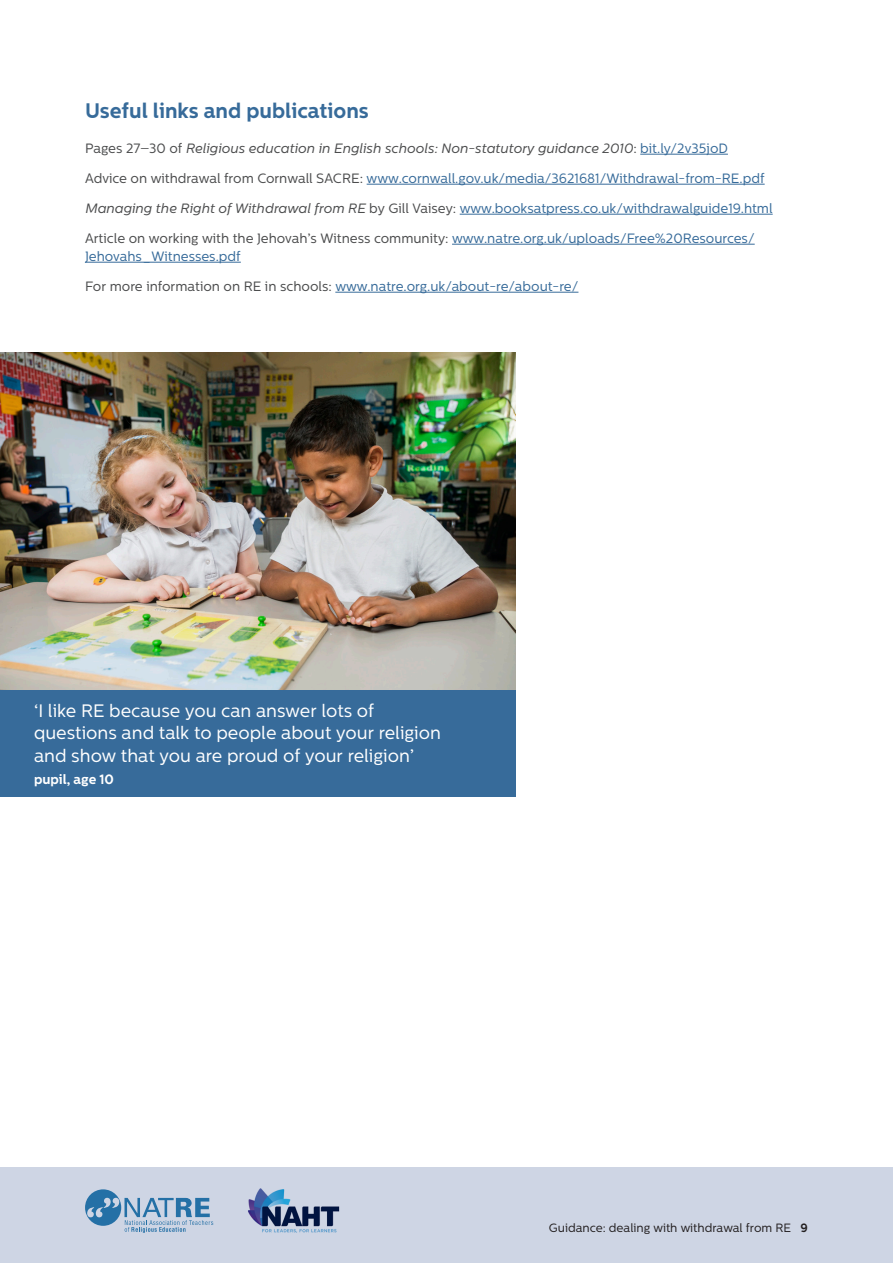
<style>
.page{position:relative;width:893px;height:1263px;background:#fff}
.page>*{position:absolute;margin:0;border:0;box-sizing:border-box;transform-origin:0 0}
.Heading_1{font:700 21px "Centrale Sans";color:#376b9a}
.t1{font:18px/22.5px "Centrale Sans";color:#fff}
.t2{font:13.5px/18px "Centrale Sans";color:#376b9a}
.t3{font:italic 13.5px "Centrale Sans";color:#4b4c4d}
.t4{font:700 13.5px "Centrale Sans";color:#fff}
.t5{font:12px "Centrale Sans";color:#231f20}
.s1{font-style:normal}
.s2{font-style:normal;color:#376b9a}
.s3{color:#4b4c4d}
.s4{font-style:italic;color:#4b4c4d}
.s5{font-weight:700}
</style>
<div class="page">
<hr style="left:640px;top:154px;width:88px;height:1px;background:#376b9a">
<hr style="left:367px;top:184px;width:398px;height:1px;background:#376b9a">
<hr style="left:460px;top:214px;width:313px;height:1px;background:#376b9a">
<hr style="left:452px;top:244px;width:303px;height:1px;background:#376b9a">
<hr style="left:85px;top:262px;width:156px;height:1px;background:#376b9a">
<hr style="left:335px;top:292px;width:243px;height:1px;background:#376b9a">
<div style="left:0;top:1167px;width:893px;height:96px;background:#ced5e4"></div>
<img style="left:248px;top:1188px;width:92px;height:45px">
<svg style="left:85px;top:1189px;width:36px;height:37px"></svg>
<svg style="left:125px;top:1198px;width:88px;height:35px"></svg>
<svg style="left:87px;top:1198px;width:32px;height:19px"></svg>
<img style="left:0;top:353px;width:515px;height:337px">
<div style="left:0;top:690px;width:515px;height:106px;background:#376b9a"></div>
<p class="Heading_1" style="left:85px;top:98px;width:285px">Useful links and publications</p>
<p class="t3" style="left:85px;top:140px;width:644px"><span class="s1">Pages 27–30 of</span> Religious education in English schools: Non-statutory guidance 2010<span class="s1">:</span> <span class="s2">bit.ly/2v35joD</span></p>
<p class="t2" style="left:85px;top:169px;width:681px"><span class="s3">Advice on withdrawal from Cornwall SACRE:</span> www.cornwall.gov.uk/media/3621681/Withdrawal-from-RE.pdf</p>
<p class="t2" style="left:85px;top:199px;width:689px"><span class="s4">Managing the Right of Withdrawal from RE</span> <span class="s3">by Gill Vaisey:</span> www.booksatpress.co.uk/withdrawalguide19.html</p>
<p class="t2" style="left:85px;top:229px;width:671px"><span class="s3">Article on working with the Jehovah’s Witness community:</span> www.natre.org.uk/uploads/Free%20Resources/<br>Jehovahs_Witnesses.pdf</p>
<p class="t2" style="left:85px;top:277px;width:495px"><span class="s3">For more information on RE in schools:</span> www.natre.org.uk/about-re/about-re/</p>
<p class="t1" style="left:34px;top:699px;width:408px">‘I like RE because you can answer lots of questions and talk to people about your religion and show that you are proud of your religion’</p>
<p class="t4" style="left:34px;top:771px;width:82px">pupil, age 10</p>
<p class="t5" style="left:549px;top:1221px;width:260px">Guidance: dealing with withdrawal from RE <span class="s5">9</span></p>
</div>
